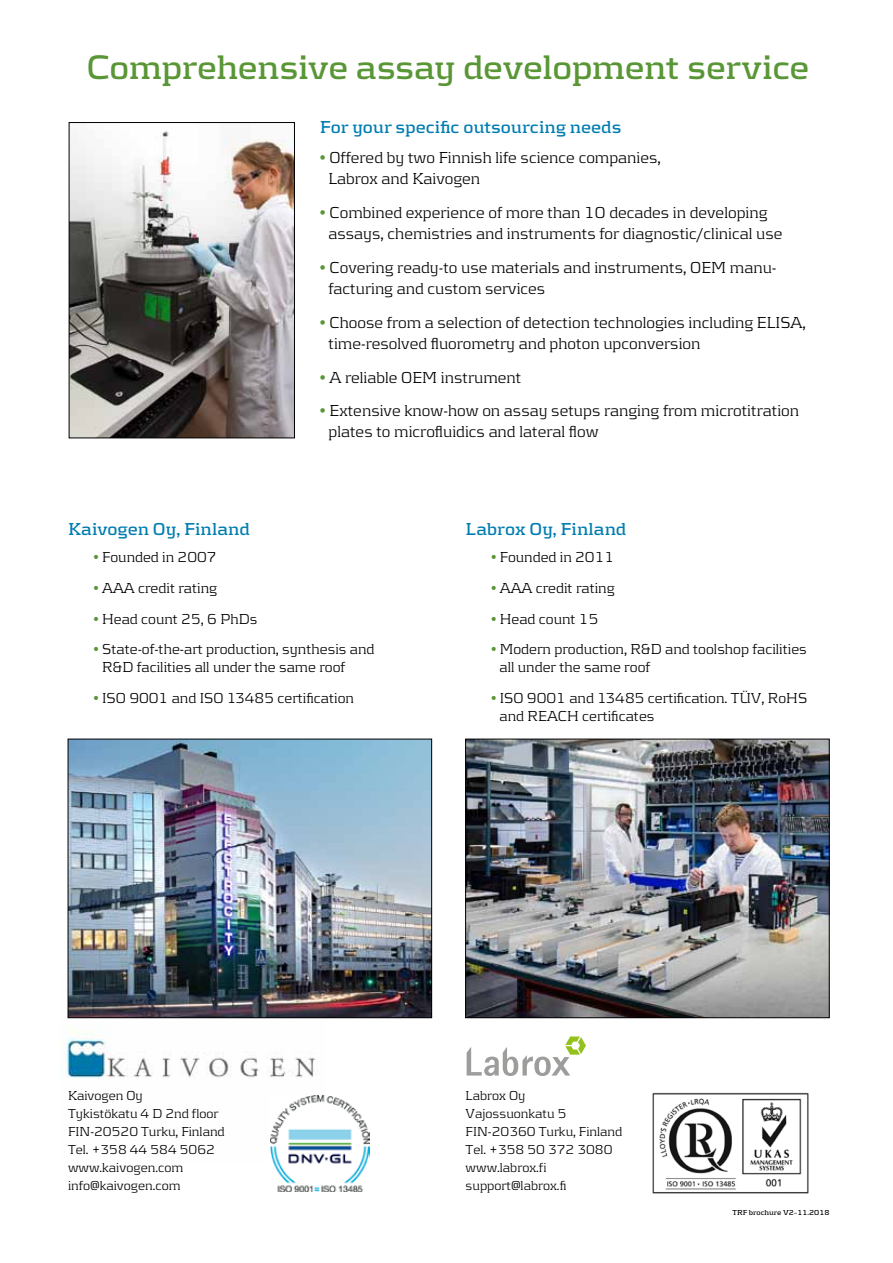
<style>
.page{position:relative;width:893px;height:1263px;background:#fff}
.page>*{position:absolute;margin:0;border:0;box-sizing:border-box;transform-origin:0 0}
.t1{font:700 35.4px "Kontrapunkt";letter-spacing:-.015em;color:#599635}
.t2{font:700 18px "Kontrapunkt";letter-spacing:-.005em;color:#007db1}
.t3{font:300 16.5px/21px "Kontrapunkt";color:#000}
.t4{font:300 15px/18px "Kontrapunkt";color:#000}
.t5{font:300 13.5px/18px "Kontrapunkt";color:#000}
.t6{font:700 7.5px "Kontrapunkt";color:#000}
.s1{color:#599635}
</style>
<div class="page">
<img style="left:62px;top:974px;width:263px;height:104px">
<img style="left:270px;top:1095px;width:100px;height:96px">
<img style="left:652px;top:1092px;width:157px;height:102px">
<svg style="left:467px;top:1036px;width:119px;height:40px"></svg>
<img style="left:71px;top:131px;width:222px;height:305px">
<div style="left:69px;top:122px;width:226px;height:316px;border:1px solid #000"></div>
<img style="left:70px;top:741px;width:360px;height:275px">
<div style="left:68px;top:739px;width:364px;height:279px;border:1px solid #000"></div>
<img style="left:467px;top:741px;width:360px;height:275px">
<div style="left:465px;top:739px;width:364px;height:279px;border:1px solid #000"></div>
<h1 class="t1" style="left:86px;top:47px;width:724px">Comprehensive assay development service</h1>
<p class="t2" style="left:320px;top:117px;width:303px">For your specific outsourcing needs</p>
<p class="t3" style="left:328px;top:147px;width:334px;text-indent:-8px"><span class="s1">•</span> Offered by two Finnish life science companies,<br>Labrox and Kaivogen</p>
<p class="t3" style="left:328px;top:202px;width:455px;text-indent:-8px"><span class="s1">•</span> Combined experience of more than 10 decades in developing assays, chemistries and instruments for diagnostic/clinical use</p>
<p class="t3" style="left:328px;top:257px;width:450px;text-indent:-8px"><span class="s1">•</span> Covering ready-to use materials and instruments, OEM manu&shy;facturing and custom services</p>
<p class="t3" style="left:328px;top:311px;width:479px;text-indent:-8px"><span class="s1">•</span> Choose from a selection of detection technologies including ELISA, time-resolved fluorometry and photon upconversion</p>
<p class="t3" style="left:320px;top:366px;width:203px"><span class="s1">•</span> A reliable OEM instrument</p>
<p class="t3" style="left:328px;top:400px;width:472px;text-indent:-8px"><span class="s1">•</span> Extensive know-how on assay setups ranging from microtitration plates to microfluidics and lateral flow</p>
<p class="t2" style="left:68px;top:519px;width:183px">Kaivogen Oy, Finland</p>
<p class="t4" style="left:94px;top:548px;width:125px"><span class="s1">•</span> Founded in 2007</p>
<p class="t4" style="left:94px;top:578px;width:125px"><span class="s1">•</span> AAA credit rating</p>
<p class="t4" style="left:94px;top:609px;width:165px"><span class="s1">•</span> Head count 25, 6 PhDs</p>
<p class="t4" style="left:102px;top:640px;width:274px;text-indent:-9px"><span class="s1">•</span> State-of-the-art production, synthesis and<br>R&amp;D facilities all under the same roof</p>
<p class="t4" style="left:94px;top:689px;width:262px"><span class="s1">•</span> ISO 9001 and ISO 13485 certification</p>
<p class="t2" style="left:466px;top:519px;width:162px">Labrox Oy, Finland</p>
<p class="t4" style="left:491px;top:548px;width:125px"><span class="s1">•</span> Founded in 2011</p>
<p class="t4" style="left:491px;top:578px;width:125px"><span class="s1">•</span> AAA credit rating</p>
<p class="t4" style="left:491px;top:609px;width:109px"><span class="s1">•</span> Head count 15</p>
<p class="t4" style="left:500px;top:640px;width:309px;text-indent:-9px"><span class="s1">•</span> Modern production, R&amp;D and toolshop facilities all under the same roof</p>
<p class="t4" style="left:500px;top:689px;width:309px;text-indent:-9px"><span class="s1">•</span> ISO 9001 and 13485 certification. TÜV, RoHS and REACH certificates</p>
<p class="t5" style="left:68px;top:1087px;width:158px">Kaivogen Oy<br>Tykistökatu 4 D 2nd floor<br>FIN-20520 Turku, Finland<br>Tel. +358 44 584 5062 www.kaivogen.com info@kaivogen.com</p>
<p class="t5" style="left:466px;top:1086px;width:158px">Labrox Oy<br>Vajossuonkatu 5<br>FIN-20360 Turku, Finland<br>Tel. +358 50 372 3080 www.labrox.fi support@labrox.fi</p>
<p class="t6" style="left:732px;top:1208px;width:99px">TRF brochure V2–11.2018</p>
</div>
